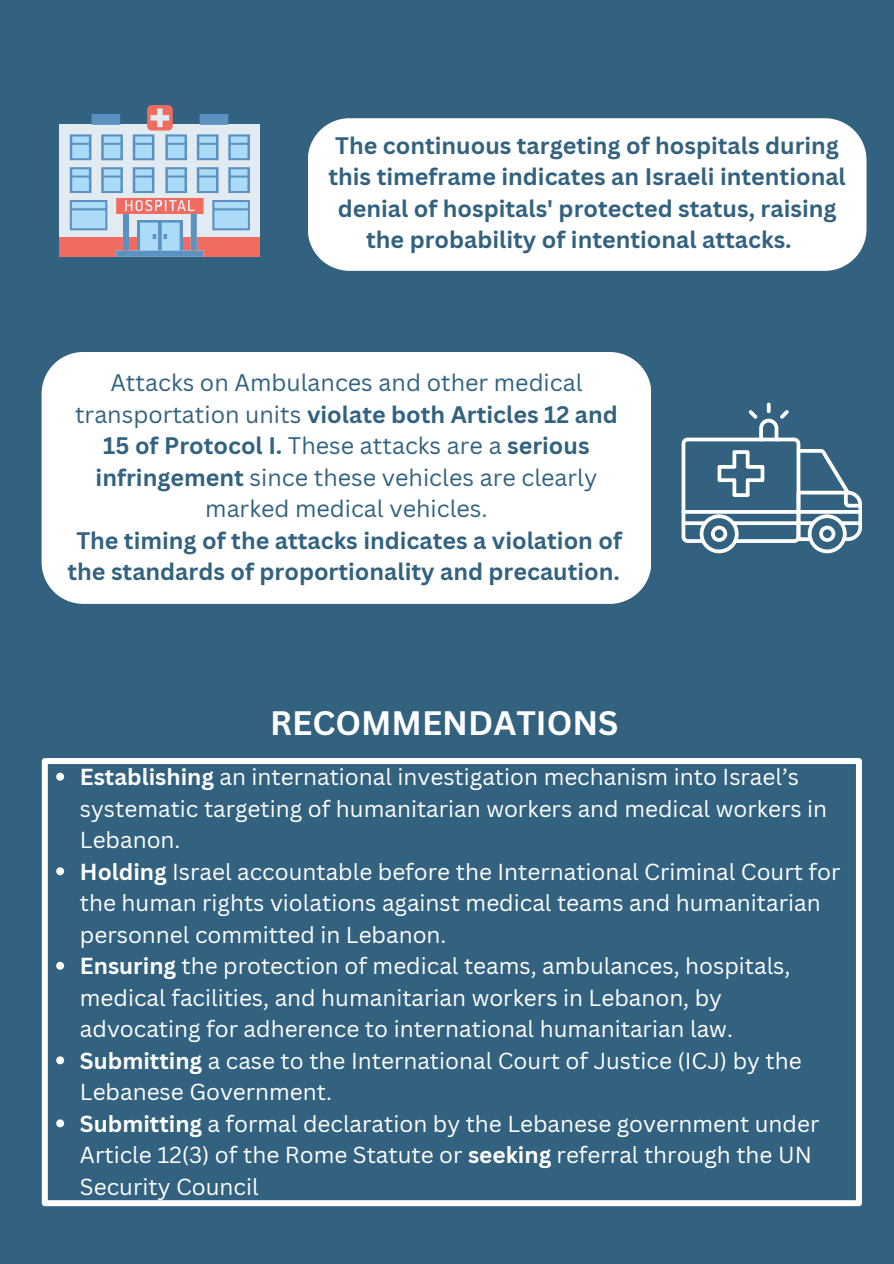
<style>
.page{position:relative;width:894px;height:1264px;background:#fff}
.page>*{position:absolute;margin:0;border:0;box-sizing:border-box;transform-origin:0 0}
.t1{font:700 33px "Canva Sans";color:#fff}
.t2{font:700 23.25px/31.5px "Canva Sans";color:#326280;text-align:center}
.t3{font:23.25px/31.5px "Canva Sans";color:#326280;text-align:center}
.t4{font:22.5px/31.5px "Canva Sans";color:#fff}
.s1{font-weight:700}
</style>
<div class="page">
<div style="left:0;top:0;width:893px;height:1263px;background:#326280"></div>
<svg style="left:42px;top:758px;width:819px;height:447px"></svg>
<div style="left:308px;top:118px;width:558px;height:153px;background:#fff"></div>
<div style="left:42px;top:352px;width:608px;height:252px;background:#fff"></div>
<div style="left:60px;top:125px;width:200px;height:132px;background:#e3ebf2"></div>
<div style="left:60px;top:238px;width:200px;height:19px;background:#f16c60"></div>
<svg style="left:70px;top:105px;width:180px;height:152px"></svg>
<svg style="left:766px;top:402px;width:4px;height:11px"></svg>
<svg style="left:681px;top:410px;width:180px;height:143px"></svg>
<svg style="left:56px;top:772px;width:8px;height:8px"></svg>
<svg style="left:56px;top:867px;width:8px;height:8px"></svg>
<svg style="left:56px;top:961px;width:8px;height:8px"></svg>
<svg style="left:56px;top:1056px;width:8px;height:8px"></svg>
<svg style="left:56px;top:1119px;width:8px;height:8px"></svg>
<h1 class="t2" style="left:335px;top:129px;width:505px">The continuous targeting of hospitals during</h1>
<h1 class="t2" style="left:328px;top:160px;width:518px">this timeframe indicates an Israeli intentional</h1>
<h1 class="t2" style="left:337px;top:192px;width:500px">denial of hospitals' protected status, raising</h1>
<h1 class="t2" style="left:366px;top:223px;width:427px">the probability of intentional attacks.</h1>
<p class="t3" style="left:75px;top:366px;width:544px">Attacks on Ambulances and other medical transportation units <span class="s1">violate both Articles 12 and 15 of Protocol I.</span> These attacks are a <span class="s1">serious infringement</span> since these vehicles are clearly marked medical vehicles.</p>
<p class="t2" style="left:67px;top:524px;width:556px">The timing of the attacks indicates a violation of the standards of proportionality and precaution.</p>
<p class="t1" style="left:270px;top:699px;width:350px">RECOMMENDATIONS</p>
<p class="t4" style="left:80px;top:760px;width:748px"><span class="s1">Establishing</span> an international investigation mechanism into Israel’s systematic targeting of humanitarian workers and medical workers in<br>Lebanon.</p>
<h2 class="t4" style="left:80px;top:855px;width:762px"><span class="s1">Holding</span> Israel accountable before the International Criminal Court for the human rights violations against medical teams and humanitarian personnel committed in Lebanon.</h2>
<p class="t4" style="left:80px;top:949px;width:711px"><span class="s1">Ensuring</span> the protection of medical teams, ambulances, hospitals, medical facilities, and humanitarian workers in Lebanon, by advocating for adherence to international humanitarian law.</p>
<p class="t4" style="left:80px;top:1044px;width:723px"><span class="s1">Submitting</span> a case to the International Court of Justice (ICJ) by the<br>Lebanese Government.</p>
<p class="t4" style="left:80px;top:1107px;width:740px"><span class="s1">Submitting</span> a formal declaration by the Lebanese government under<br>Article 12(3) of the Rome Statute or <span class="s1">seeking</span> referral through the UN<br>Security Council</p>
</div>
